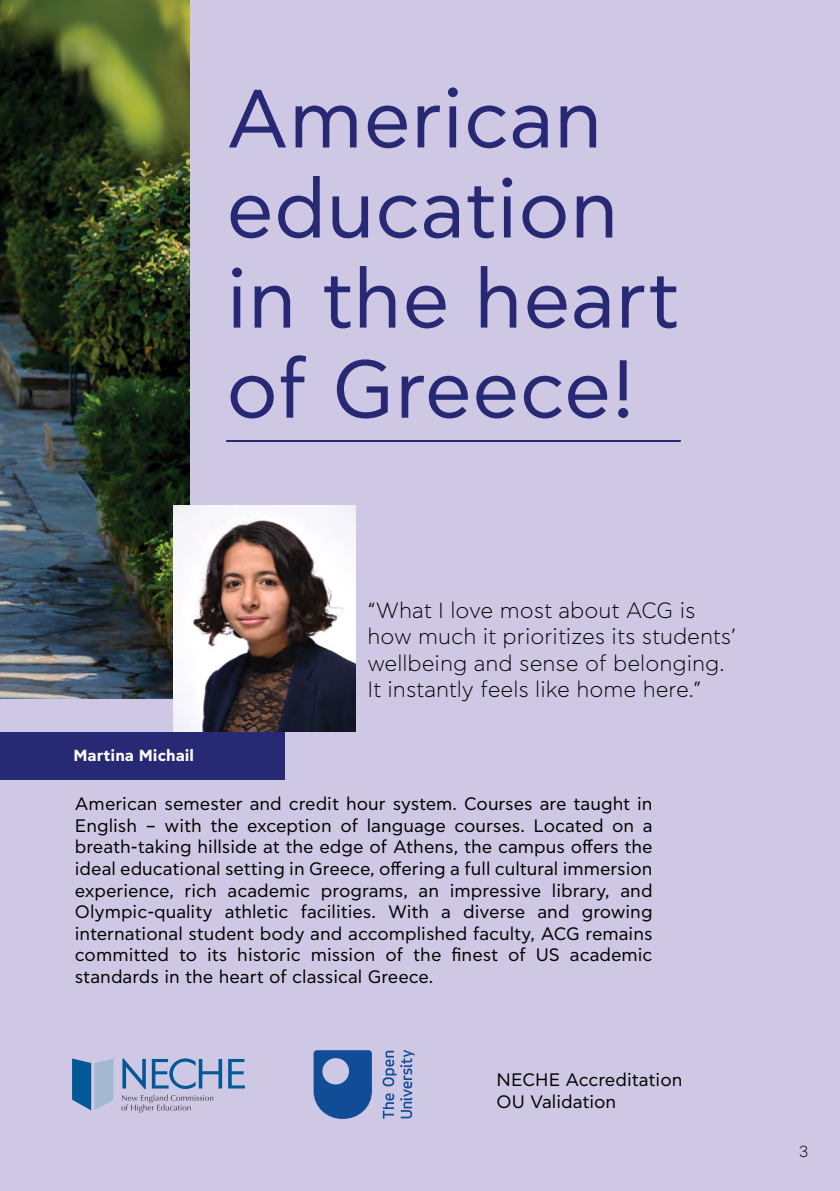
<style>
.page{position:relative;width:840px;height:1191px;background:#fff}
.page>*{position:absolute;margin:0;border:0;box-sizing:border-box;transform-origin:0 0}
.t1{font:82px/90px "CF Asty Std";color:#282974}
.t2{font:300 22px/26.4px "CF Asty Std";color:#000}
.t3{font:18px/21.6px "CF Asty Std";color:#000;text-align:justify}
.t4{font:700 16px "CF Asty Std";color:#fff}
.t5{font:300 16px "CF Asty Std";color:#000}
</style>
<div class="page">
<div style="left:0;top:0;width:839px;height:1191px;background:#cfc8e4"></div>
<hr style="left:226px;top:440px;width:454px;height:2px;background:#282974">
<div style="left:0;top:732px;width:285px;height:47px;background:#282974"></div>
<svg style="left:121px;top:1058px;width:101px;height:54px"></svg>
<svg style="left:228px;top:1059px;width:17px;height:29px"></svg>
<svg style="left:72px;top:1058px;width:41px;height:52px"></svg>
<svg style="left:382px;top:1049px;width:32px;height:69px"></svg>
<svg style="left:313px;top:1050px;width:59px;height:69px"></svg>
<img style="left:0;top:0;width:190px;height:698px">
<img style="left:174px;top:505px;width:181px;height:227px">
<h1 class="t1" style="left:226px;top:77px;width:454px">American education in the heart of Greece!</h1>
<p class="t4" style="left:73px;top:746px;width:122px">Martina Michail</p>
<p class="t2" style="left:367px;top:597px;width:370px">“What I love most about ACG is how much it prioritizes its students’ wellbeing and sense of belonging.<br>It instantly feels like home here.”</p>
<p class="t3" style="left:75px;top:793px;width:579px">American semester and credit hour system. Courses are taught in English – with the exception of language courses. Located on a breath-taking hillside at the edge of Athens, the campus offers the ideal educational setting in Greece, offering a full cultural immersion experience, rich academic programs, an impressive library, and Olympic-quality athletic facilities. With a diverse and growing international student body and accomplished faculty, ACG remains committed to its historic mission of the finest of US academic standards in the heart of classical Greece.</p>
<p class="t3" style="left:496px;top:1069px;width:187px">NECHE Accreditation<br>OU Validation</p>
<p class="t5" style="left:798px;top:1142px;width:11px">3</p>
</div>
